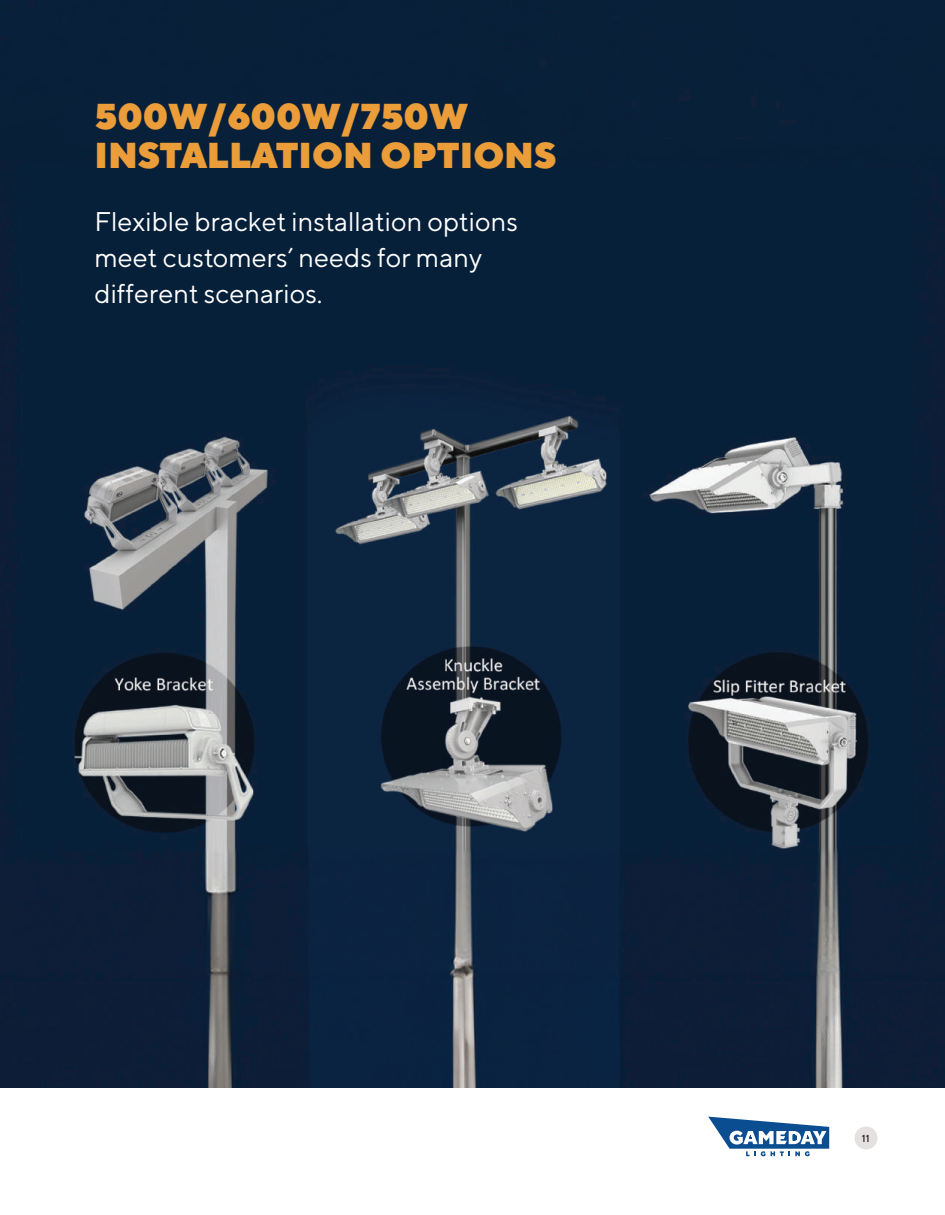
<style>
.page{position:relative;width:945px;height:1215px;background:#fff}
.page>*{position:absolute;margin:0;border:0;box-sizing:border-box;transform-origin:0 0}
.t1{font:900 36px/39px "TT Norms";color:#ea9d39}
.t2{font:27px/36px "TT Norms";color:#fff}
.t3{font:500 10.2px "TT Norms";color:#231f20}
</style>
<div class="page">
<img style="left:0;top:0;width:945px;height:1087px">
<div style="left:855px;top:1126px;width:22px;height:23px;background:#e5e1e1;border-radius:50%"></div>
<svg style="left:708px;top:1117px;width:121px;height:39px"></svg>
<h1 class="t1" style="left:94px;top:96px;width:464px">500W/600W/750W<br>INSTALLATION OPTIONS</h1>
<p class="t2" style="left:94px;top:203px;width:425px">Flexible bracket installation options meet customers’ needs for many different scenarios.</p>
<p class="t3" style="left:862px;top:1132px;width:9px">11</p>
</div>
